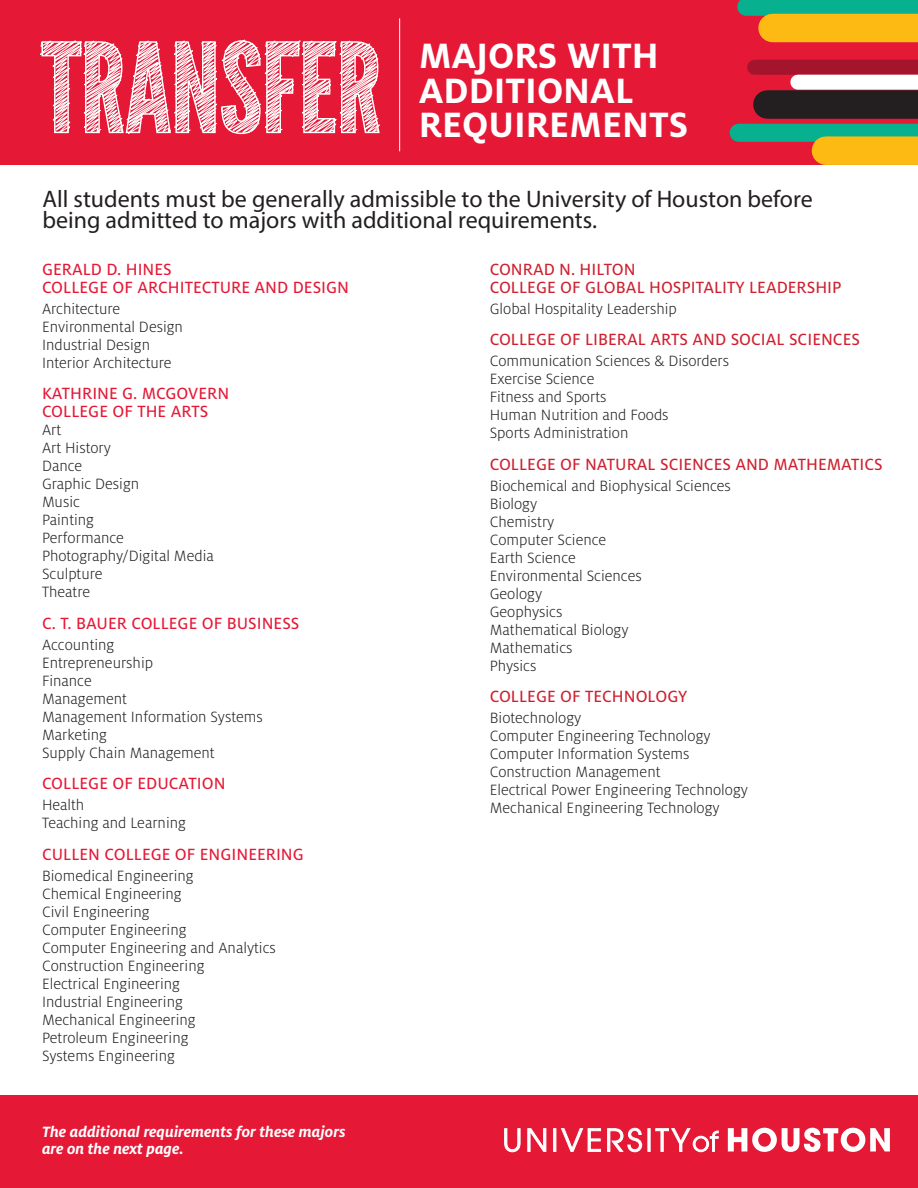
<style>
.page{position:relative;width:918px;height:1188px;background:#fff}
.page>*{position:absolute;margin:0;border:0;box-sizing:border-box;transform-origin:0 0}
.t1{font:700 39px/34.5px "Milo OT";color:#fff}
.t2{font:24px/21px "Myriad Pro";color:#231f20}
.t3{font:18px/18px "Milo OT Text";color:#e51836}
.t4{font:18px/18px "Milo OT Text";color:#cf202f}
.t5{font:300 16.5px/18px "Milo OT";color:#231f20}
.t6{font:italic 700 16.5px/16.5px "Milo OT";color:#fff}
</style>
<div class="page">
<div style="left:0;top:0;width:918px;height:164px;background:#e51836"></div>
<svg style="left:40px;top:39px;width:340px;height:96px"></svg>
<div style="left:0;top:1095px;width:918px;height:93px;background:#e51836"></div>
<svg style="left:504px;top:1128px;width:17px;height:25px"></svg>
<svg style="left:527px;top:1128px;width:20px;height:24px"></svg>
<div style="left:553px;top:1128px;width:3px;height:24px;background:#fff;border:1px solid #fff"></div>
<svg style="left:561px;top:1128px;width:40px;height:24px"></svg>
<svg style="left:607px;top:1128px;width:36px;height:25px"></svg>
<div style="left:648px;top:1128px;width:3px;height:24px;background:#fff;border:1px solid #fff"></div>
<svg style="left:655px;top:1128px;width:64px;height:24px"></svg>
<svg style="left:728px;top:1128px;width:162px;height:24px"></svg>
<hr style="left:399px;top:18px;width:1px;height:133px;background:#fff">
<div style="left:746px;top:0;width:172px;height:16px;background:#07b18f"></div>
<div style="left:739px;top:124px;width:179px;height:18px;background:#07b18f"></div>
<div style="left:773px;top:14px;width:145px;height:28px;background:#fcba13"></div>
<div style="left:826px;top:136px;width:92px;height:28px;background:#fcba13"></div>
<div style="left:767px;top:90px;width:151px;height:29px;background:#231f20"></div>
<div style="left:755px;top:60px;width:163px;height:15px;background:#a4142c"></div>
<div style="left:798px;top:75px;width:120px;height:15px;background:#fff"></div>
<h1 class="t1" style="left:419px;top:39px;width:271px">MAJORS WITH<br>ADDITIONAL<br>REQUIREMENTS</h1>
<h2 class="t2" style="left:42px;top:189px;width:772px">All students must be generally admissible to the University of Houston before being admitted to majors with additional requirements.</h2>
<p class="t3" style="left:42px;top:260px;width:309px">GERALD D. HINES<br>COLLEGE OF ARCHITECTURE AND DESIGN</p>
<p class="t5" style="left:42px;top:300px;width:143px">Architecture<br>Environmental Design<br>Industrial Design<br>Interior Architecture</p>
<p class="t3" style="left:42px;top:385px;width:189px">KATHRINE G. MCGOVERN<br>COLLEGE OF THE ARTS</p>
<p class="t5" style="left:42px;top:421px;width:173px">Art<br>Art History<br>Dance<br>Graphic Design<br>Music<br>Painting<br>Performance<br>Photography/Digital Media<br>Sculpture<br>Theatre</p>
<p class="t3" style="left:42px;top:614px;width:259px">C. T. BAUER COLLEGE OF BUSINESS</p>
<p class="t5" style="left:42px;top:636px;width:222px">Accounting<br>Entrepreneurship<br>Finance<br>Management<br>Management Information Systems<br>Marketing<br>Supply Chain Management</p>
<p class="t3" style="left:42px;top:775px;width:185px">COLLEGE OF EDUCATION</p>
<p class="t5" style="left:42px;top:796px;width:146px">Health<br>Teaching and Learning</p>
<p class="t3" style="left:42px;top:845px;width:263px">CULLEN COLLEGE OF ENGINEERING</p>
<p class="t5" style="left:42px;top:867px;width:235px">Biomedical Engineering<br>Chemical Engineering<br>Civil Engineering<br>Computer Engineering<br>Computer Engineering and Analytics<br>Construction Engineering<br>Electrical Engineering<br>Industrial Engineering<br>Mechanical Engineering<br>Petroleum Engineering<br>Systems Engineering</p>
<p class="t6" style="left:42px;top:1124px;width:305px">The additional requirements for these majors are on the next page.</p>
<p class="t4" style="left:490px;top:260px;width:353px">CONRAD N. HILTON<br>COLLEGE OF GLOBAL HOSPITALITY LEADERSHIP</p>
<p class="t5" style="left:490px;top:300px;width:189px">Global Hospitality Leadership</p>
<p class="t4" style="left:490px;top:331px;width:372px">COLLEGE OF LIBERAL ARTS AND SOCIAL SCIENCES</p>
<p class="t5" style="left:490px;top:352px;width:241px">Communication Sciences &amp; Disorders<br>Exercise Science<br>Fitness and Sports<br>Human Nutrition and Foods<br>Sports Administration</p>
<p class="t4" style="left:490px;top:455px;width:395px">COLLEGE OF NATURAL SCIENCES AND MATHEMATICS</p>
<p class="t5" style="left:490px;top:477px;width:243px">Biochemical and Biophysical Sciences<br>Biology<br>Chemistry<br>Computer Science<br>Earth Science<br>Environmental Sciences<br>Geology<br>Geophysics<br>Mathematical Biology<br>Mathematics<br>Physics</p>
<p class="t4" style="left:490px;top:688px;width:199px">COLLEGE OF TECHNOLOGY</p>
<p class="t5" style="left:490px;top:709px;width:260px">Biotechnology<br>Computer Engineering Technology<br>Computer Information Systems<br>Construction Management<br>Electrical Power Engineering Technology<br>Mechanical Engineering Technology</p>
</div>
